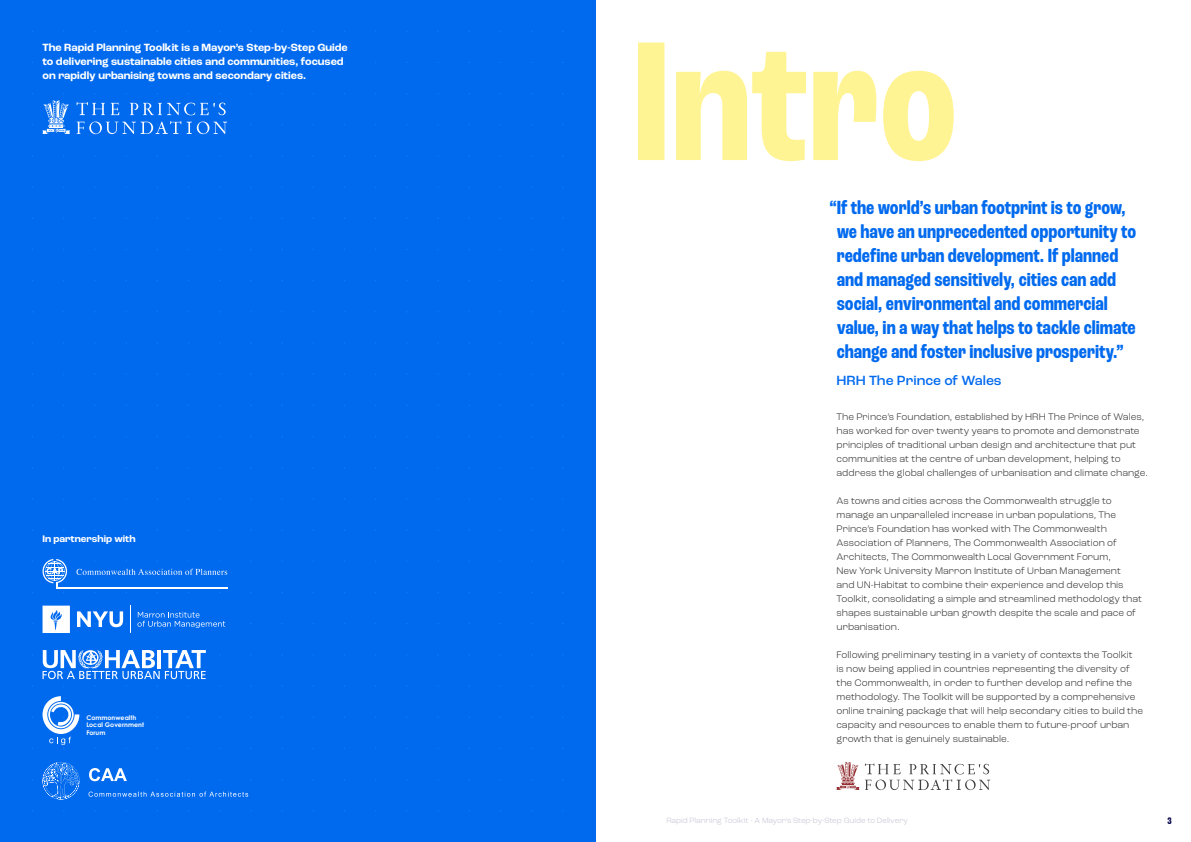
<style>
.page{position:relative;width:1191px;height:842px;background:#fff}
.page>*{position:absolute;margin:0;border:0;box-sizing:border-box;transform-origin:0 0}
.t1{font:700 condensed 20px/24px "Roc Grotesk";color:#006aef}
.t2{font:500 14px "Roc Grotesk";color:#006aef}
.t3{font:700 11px/14px "Roc Grotesk";color:#fff}
.t4{font:300 10px/14px "Roc Grotesk";color:#282827}
.t5{font:700 10px "Roc Grotesk";color:#fff}
.t6{font:700 condensed 10px "Roc Grotesk";color:#06074c}
.t7{font:300 8px "Roc Grotesk";color:#c1c1d2}
.t8{font:700 6.4px/7.7px "Century Gothic Pro";color:#fff}
</style>
<div class="page">
<div style="left:0;top:0;width:595px;height:842px;background:#006aef"></div>
<svg style="left:638px;top:43px;width:315px;height:118px"></svg>
<svg style="left:43px;top:100px;width:27px;height:34px"></svg>
<svg style="left:187px;top:122px;width:40px;height:12px"></svg>
<svg style="left:170px;top:121px;width:11px;height:13px"></svg>
<svg style="left:77px;top:122px;width:91px;height:12px"></svg>
<svg style="left:77px;top:102px;width:28px;height:13px"></svg>
<svg style="left:111px;top:103px;width:8px;height:12px"></svg>
<svg style="left:130px;top:102px;width:96px;height:13px"></svg>
<svg style="left:836px;top:762px;width:23px;height:28px"></svg>
<svg style="left:865px;top:763px;width:125px;height:27px"></svg>
<svg style="left:43px;top:559px;width:24px;height:34px"></svg>
<hr style="left:57px;top:587px;width:170px;height:2px;background:#fff">
<svg style="left:76px;top:569px;width:80px;height:6px"></svg>
<svg style="left:157px;top:569px;width:70px;height:6px"></svg>
<svg style="left:43px;top:606px;width:27px;height:27px"></svg>
<svg style="left:77px;top:606px;width:54px;height:27px"></svg>
<svg style="left:137px;top:612px;width:82px;height:16px"></svg>
<svg style="left:219px;top:621px;width:6px;height:6px"></svg>
<svg style="left:43px;top:696px;width:36px;height:53px"></svg>
<svg style="left:89px;top:768px;width:38px;height:13px"></svg>
<svg style="left:89px;top:791px;width:159px;height:6px"></svg>
<svg style="left:43px;top:762px;width:36px;height:37px"></svg>
<svg style="left:140px;top:650px;width:66px;height:29px"></svg>
<svg style="left:43px;top:650px;width:97px;height:29px"></svg>
<p class="t3" style="left:43px;top:40px;width:307px">The Rapid Planning Toolkit is a Mayor’s Step-by-Step Guide to delivering sustainable cities and communities, focused on rapidly urbanising towns and secondary cities.</p>
<p class="t5" style="left:43px;top:532px;width:95px">In partnership with</p>
<p class="t8" style="left:86px;top:713px;width:59px">Commonwealth<br>Local Government<br>Forum</p>
<p class="t1" style="left:836px;top:195px;width:301px;text-indent:-7px">“If the world’s urban footprint is to grow, we have an unprecedented opportunity to redefine urban development. If planned and managed sensitively, cities can add social, environmental and commercial value, in a way that helps to tackle climate change and foster inclusive prosperity.”</p>
<h2 class="t2" style="left:836px;top:372px;width:167px">HRH The Prince of Wales</h2>
<p class="t4" style="left:836px;top:409px;width:313px">The Prince’s Foundation, established by HRH The Prince of Wales, has worked for over twenty years to promote and demonstrate principles of traditional urban design and architecture that put communities at the centre of urban development, helping to address the global challenges of urbanisation and climate change.</p>
<p class="t4" style="left:836px;top:493px;width:307px">As towns and cities across the Commonwealth struggle to manage an unparalleled increase in urban populations, The Prince’s Foundation has worked with The Commonwealth Association of Planners, The Commonwealth Association of Architects, The Commonwealth Local Government Forum,<br>New York University Marron Institute of Urban Management<br>and UN-Habitat to combine their experience and develop this Toolkit, consolidating a simple and streamlined methodology that shapes sustainable urban growth despite the scale and pace of urbanisation.</p>
<p class="t4" style="left:836px;top:647px;width:308px">Following preliminary testing in a variety of contexts the Toolkit<br>is now being applied in countries representing the diversity of the Commonwealth, in order to further develop and refine the methodology. The Toolkit will be supported by a comprehensive online training package that will help secondary cities to build the capacity and resources to enable them to future-proof urban growth that is genuinely sustainable.</p>
<p class="t7" style="left:666px;top:816px;width:243px">Rapid Planning Toolkit - A Mayor’s Step-by-Step Guide to Delivery</p>
<p class="t6" style="left:1167px;top:814px;width:6px">3</p>
</div>
